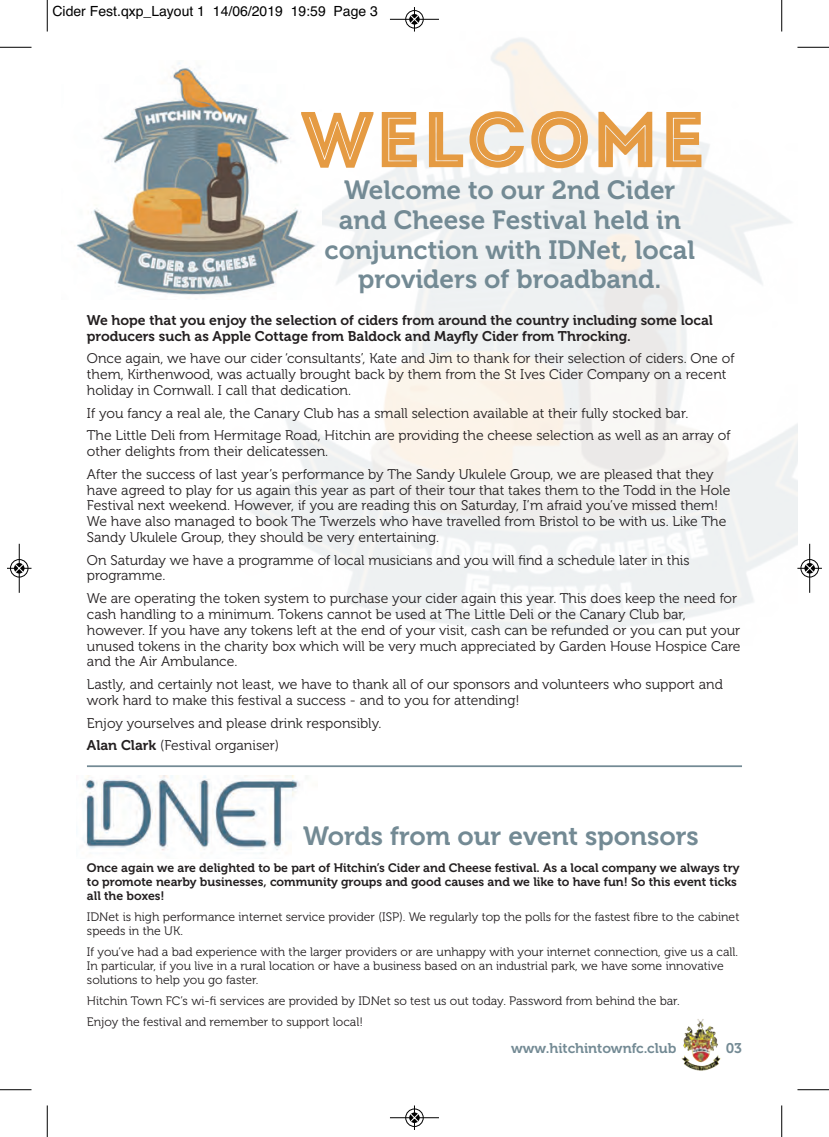
<style>
.page{position:relative;width:829px;height:1137px;background:#fff}
.page>*{position:absolute;margin:0;border:0;box-sizing:border-box;transform-origin:0 0}
.t1{font:78.75px "Intro Inline";color:#e59b43}
.t2{font:26.25px/29.8px "Museo 700";color:#738a94;text-align:center}
.t3{font:14px/15.8px "Museo 300";color:#231f20}
.t4{font:14px/15.8px "Museo 700";color:#231f20}
.t5{font:14px "Helvetica";color:#000}
.t6{font:14px "Museo 700";color:#738a94}
.t7{font:12.25px/14px "Museo 300";color:#231f20}
.t8{font:12.25px/14px "Museo 700";color:#231f20}
.s1{font-family:"Museo 700"}
</style>
<div class="page">
<img style="left:76px;top:60px;width:246px;height:239px">
<img style="left:681px;top:1019px;width:40px;height:52px">
<img style="left:76px;top:775px;width:224px;height:79px">
<hr style="left:87px;top:765px;width:655px;height:2px;background:#738a94">
<hr style="left:47px;top:0;width:1px;height:32px;background:#000">
<hr style="left:0;top:47px;width:32px;height:1px;background:#000">
<hr style="left:781px;top:0;width:1px;height:32px;background:#000">
<hr style="left:797px;top:47px;width:32px;height:1px;background:#000">
<hr style="left:47px;top:1105px;width:1px;height:31px;background:#000">
<hr style="left:0;top:1089px;width:32px;height:1px;background:#000">
<hr style="left:781px;top:1105px;width:1px;height:31px;background:#000">
<hr style="left:797px;top:1089px;width:32px;height:1px;background:#000">
<div style="left:405px;top:10px;width:19px;height:19px;border:1px solid #fff;border-radius:50%"></div>
<hr style="left:390px;top:19px;width:49px;height:1px;background:#000">
<div style="left:405px;top:10px;width:18px;height:18px;border:1px solid #000;border-radius:50%"></div>
<svg style="left:410px;top:7px;width:9px;height:25px"></svg>
<div style="left:405px;top:1108px;width:19px;height:18px;border:1px solid #fff;border-radius:50%"></div>
<hr style="left:390px;top:1117px;width:49px;height:1px;background:#000">
<div style="left:405px;top:1108px;width:18px;height:18px;border:1px solid #000;border-radius:50%"></div>
<svg style="left:410px;top:1105px;width:9px;height:24px"></svg>
<div style="left:10px;top:559px;width:19px;height:18px;border:1px solid #fff;border-radius:50%"></div>
<hr style="left:19px;top:543px;width:1px;height:49px;background:#000">
<div style="left:10px;top:559px;width:18px;height:18px;border:1px solid #000;border-radius:50%"></div>
<div style="left:14px;top:563px;width:10px;height:10px;background:#000;border-radius:50%"></div>
<svg style="left:7px;top:563px;width:25px;height:9px"></svg>
<div style="left:800px;top:559px;width:19px;height:18px;border:1px solid #fff;border-radius:50%"></div>
<hr style="left:809px;top:543px;width:1px;height:49px;background:#000">
<div style="left:800px;top:559px;width:18px;height:18px;border:1px solid #000;border-radius:50%"></div>
<div style="left:804px;top:563px;width:11px;height:10px;background:#000;border-radius:50%"></div>
<svg style="left:797px;top:563px;width:25px;height:9px"></svg>
<p class="t5" style="left:52px;top:3px;width:327px">Cider Fest.qxp_Layout 1 14/06/2019 19:59 Page 3</p>
<h1 class="t1" style="left:300px;top:94px;width:408px">WELCOME</h1>
<h2 class="t2" style="left:324px;top:177px;width:372px">Welcome to our 2nd Cider and Cheese Festival held in conjunction with IDNet, local providers of broadband.</h2>
<p class="t4" style="left:87px;top:313px;width:627px">We hope that you enjoy the selection of ciders from around the country including some local producers such as Apple Cottage from Baldock and Mayfly Cider from Throcking.</p>
<p class="t3" style="left:87px;top:352px;width:649px">Once again, we have our cider ‘consultants’, Kate and Jim to thank for their selection of ciders. One of them, Kirthenwood, was actually brought back by them from the St Ives Cider Company on a recent holiday in Cornwall. I call that dedication.</p>
<p class="t3" style="left:87px;top:402px;width:645px;line-height:22.8px">If you fancy a real ale, the Canary Club has a small selection available at their fully stocked bar.<br>The Little Deli from Hermitage Road, Hitchin are providing the cheese selection as well as an array of</p>
<p class="t3" style="left:87px;top:441px;width:628px;line-height:22.8px">other delights from their delicatessen.<br>After the success of last year’s performance by The Sandy Ukulele Group, we are pleased that they</p>
<p class="t3" style="left:87px;top:483px;width:645px">have agreed to play for us again this year as part of their tour that takes them to the Todd in the Hole Festival next weekend. However, if you are reading this on Saturday, I’m afraid you’ve missed them!<br>We have also managed to book The Twerzels who have travelled from Bristol to be with us. Like The Sandy Ukulele Group, they should be very entertaining.</p>
<p class="t3" style="left:87px;top:553px;width:604px">On Saturday we have a programme of local musicians and you will find a schedule later in this programme.</p>
<p class="t3" style="left:87px;top:591px;width:655px">We are operating the token system to purchase your cider again this year. This does keep the need for cash handling to a minimum. Tokens cannot be used at The Little Deli or the Canary Club bar, however. If you have any tokens left at the end of your visit, cash can be refunded or you can put your unused tokens in the charity box which will be very much appreciated by Garden House Hospice Care and the Air Ambulance.</p>
<p class="t3" style="left:87px;top:677px;width:637px">Lastly, and certainly not least, we have to thank all of our sponsors and volunteers who support and work hard to make this festival a success - and to you for attending!</p>
<p class="t3" style="left:87px;top:712px;width:296px;line-height:22.8px">Enjoy yourselves and please drink responsibly.<br><span class="s1">Alan Clark</span> (Festival organiser)</p>
<h2 class="t2" style="left:303px;top:822px;width:397px">Words from our event sponsors</h2>
<p class="t8" style="left:87px;top:861px;width:654px">Once again we are delighted to be part of Hitchin’s Cider and Cheese festival. As a local company we always try to promote nearby businesses, community groups and good causes and we like to have fun! So this event ticks all the boxes!</p>
<p class="t7" style="left:87px;top:910px;width:654px">IDNet is high performance internet service provider (ISP). We regularly top the polls for the fastest fibre to the cabinet speeds in the UK.</p>
<p class="t7" style="left:87px;top:945px;width:652px">If you’ve had a bad experience with the larger providers or are unhappy with your internet connection, give us a call.<br>In particular, if you live in a rural location or have a business based on an industrial park, we have some innovative solutions to help you go faster.</p>
<p class="t7" style="left:87px;top:990px;width:594px;line-height:21px">Hitchin Town FC’s wi-fi services are provided by IDNet so test us out today. Password from behind the bar.<br>Enjoy the festival and remember to support local!</p>
<p class="t6" style="left:511px;top:1042px;width:167px">www.hitchintownfc.club</p>
<p class="t6" style="left:725px;top:1042px;width:18px">03</p>
</div>
